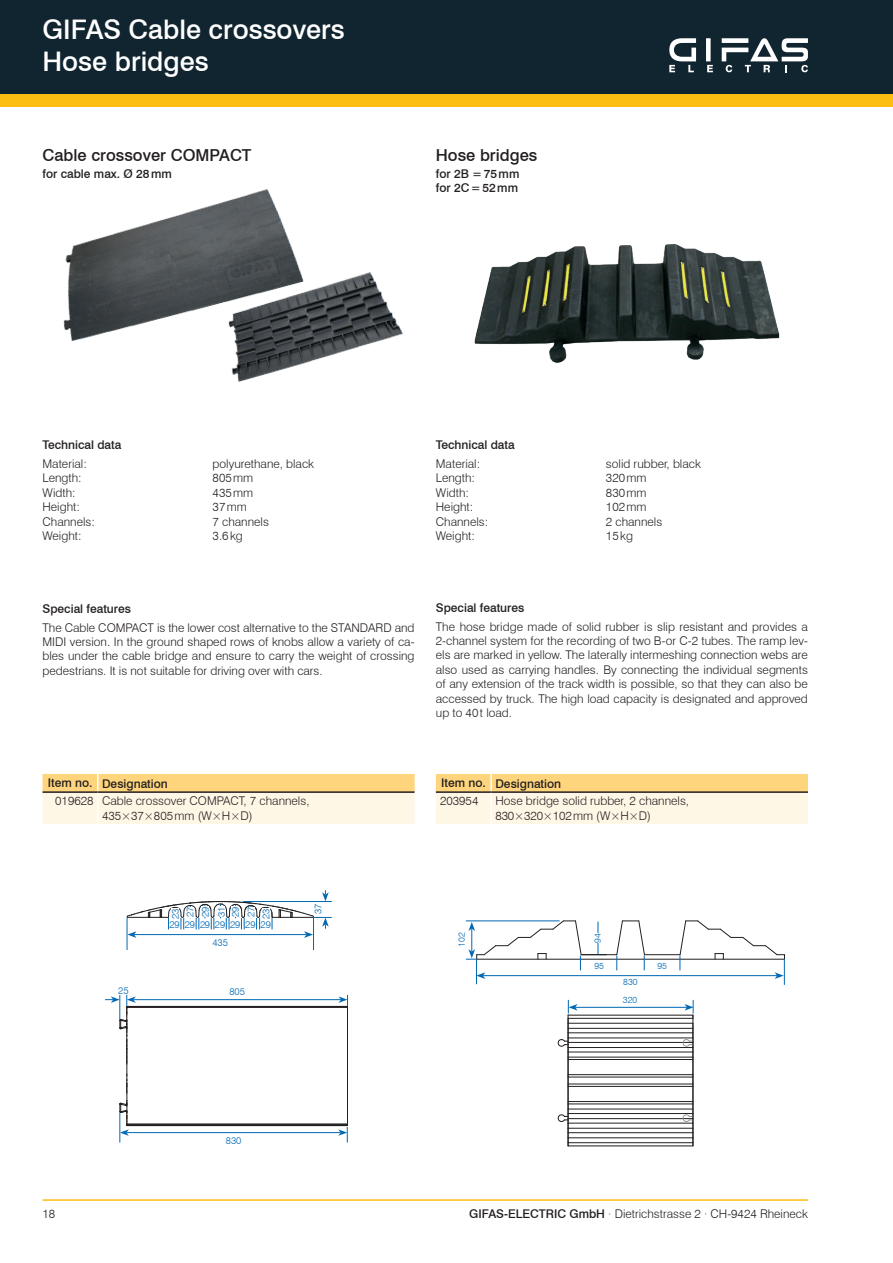
<style>
.page{position:relative;width:893px;height:1263px;background:#fff}
.page>*{position:absolute;margin:0;border:0;box-sizing:border-box;transform-origin:0 0}
.t1{font:500 27px/32.4px "Swiss 721 BT";color:#fff}
.t2{font:500 16.5px "Swiss 721 BT";color:#231f20}
.t3{font:300 12px/14.4px "Swiss 721 BT";color:#231f20;text-align:justify}
.t4{font:500 12px/14.4px "Swiss 721 BT";color:#231f20}
.t5{font:300 9.75px/14.9px "Swiss 721 BT";letter-spacing:-.005em;color:#0168b3}
.t6{font:300 9px "Swiss 721 BT";color:#0168b3}
.s1{font-weight:500}
</style>
<div class="page">
<div style="left:0;top:89px;width:893px;height:17px;background:#fdbe12"></div>
<div style="left:0;top:0;width:893px;height:94px;background:#112530"></div>
<hr style="left:43px;top:1199px;width:765px;height:2px;background:#fdbe12">
<div style="left:706px;top:38px;width:5px;height:23px;background:#fff"></div>
<svg style="left:669px;top:38px;width:27px;height:34px"></svg>
<svg style="left:707px;top:65px;width:6px;height:7px"></svg>
<svg style="left:722px;top:38px;width:86px;height:34px"></svg>
<hr style="left:568px;top:1145px;width:125px;height:1px;background:#231f20">
<hr style="left:568px;top:1142px;width:125px;height:1px;background:#231f20">
<hr style="left:568px;top:1137px;width:125px;height:1px;background:#231f20">
<hr style="left:568px;top:1132px;width:125px;height:1px;background:#231f20">
<hr style="left:568px;top:1128px;width:125px;height:1px;background:#231f20">
<hr style="left:568px;top:1123px;width:125px;height:1px;background:#231f20">
<hr style="left:568px;top:1118px;width:125px;height:1px;background:#231f20">
<hr style="left:568px;top:1113px;width:125px;height:1px;background:#231f20">
<hr style="left:568px;top:1109px;width:125px;height:1px;background:#231f20">
<hr style="left:568px;top:1104px;width:125px;height:1px;background:#231f20">
<hr style="left:568px;top:1101px;width:125px;height:1px;background:#231f20">
<hr style="left:568px;top:1086px;width:125px;height:1px;background:#231f20">
<hr style="left:568px;top:1084px;width:125px;height:1px;background:#231f20">
<hr style="left:568px;top:1077px;width:125px;height:1px;background:#231f20">
<hr style="left:568px;top:1074px;width:125px;height:1px;background:#231f20">
<hr style="left:568px;top:1059px;width:125px;height:1px;background:#231f20">
<hr style="left:568px;top:1057px;width:125px;height:1px;background:#231f20">
<hr style="left:568px;top:1052px;width:125px;height:1px;background:#231f20">
<hr style="left:568px;top:1047px;width:125px;height:1px;background:#231f20">
<hr style="left:568px;top:1042px;width:125px;height:1px;background:#231f20">
<hr style="left:568px;top:1038px;width:125px;height:1px;background:#231f20">
<hr style="left:568px;top:1032px;width:125px;height:1px;background:#231f20">
<hr style="left:568px;top:1028px;width:125px;height:1px;background:#231f20">
<hr style="left:568px;top:1023px;width:125px;height:1px;background:#231f20">
<hr style="left:568px;top:1018px;width:125px;height:1px;background:#231f20">
<hr style="left:568px;top:1015px;width:125px;height:1px;background:#231f20">
<hr style="left:477px;top:959px;width:307px;height:1px;background:#231f20">
<hr style="left:581px;top:954px;width:36px;height:1px;background:#231f20">
<hr style="left:644px;top:954px;width:36px;height:1px;background:#231f20">
<img style="left:474px;top:244px;width:306px;height:119px">
<svg style="left:616px;top:920px;width:29px;height:50px"></svg>
<hr style="left:575px;top:1007px;width:112px;height:1px;background:#0168b3">
<hr style="left:483px;top:975px;width:294px;height:1px;background:#0168b3">
<svg style="left:679px;top:920px;width:106px;height:65px"></svg>
<svg style="left:466px;top:920px;width:140px;height:64px"></svg>
<hr style="left:598px;top:921px;width:1px;height:33px;background:#0168b3">
<svg style="left:557px;top:1000px;width:21px;height:146px"></svg>
<svg style="left:683px;top:1000px;width:11px;height:146px"></svg>
<div style="left:594px;top:933px;width:7px;height:10px;background:#fff"></div>
<img style="left:63px;top:225px;width:81px;height:117px">
<img style="left:144px;top:189px;width:259px;height:193px">
<hr style="left:127px;top:918px;width:1px;height:32px;background:#0168b3">
<hr style="left:313px;top:918px;width:1px;height:32px;background:#0168b3">
<svg style="left:105px;top:995px;width:243px;height:147px"></svg>
<svg style="left:127px;top:890px;width:205px;height:48px"></svg>
<svg style="left:436px;top:774px;width:372px;height:50px;background:#feeac0"></svg>
<hr style="left:436px;top:791px;width:55px;height:2px;background:#231f20">
<hr style="left:491px;top:791px;width:317px;height:2px;background:#231f20">
<hr style="left:490px;top:793px;width:2px;height:31px;background:#fff">
<svg style="left:43px;top:774px;width:372px;height:50px;background:#feeac0"></svg>
<hr style="left:43px;top:791px;width:55px;height:2px;background:#231f20">
<hr style="left:98px;top:791px;width:317px;height:2px;background:#231f20">
<hr style="left:97px;top:793px;width:2px;height:31px;background:#fff">
<h1 class="t1" style="left:43px;top:13px;width:304px">GIFAS Cable crossovers<br>Hose bridges</h1>
<h2 class="t2" style="left:43px;top:145px;width:211px">Cable crossover COMPACT</h2>
<p class="t4" style="left:43px;top:166px;width:131px">for cable max. Ø 28mm</p>
<h2 class="t2" style="left:436px;top:145px;width:103px">Hose bridges</h2>
<p class="t4" style="left:436px;top:166px;width:85px">for 2B =75mm for 2C=52mm</p>
<p class="t4" style="left:43px;top:438px;width:80px">Technical data</p>
<p class="t3" style="left:43px;top:456px;width:46px">Material:</p>
<p class="t3" style="left:213px;top:456px;width:103px">polyurethane, black</p>
<p class="t3" style="left:43px;top:471px;width:41px">Length:</p>
<p class="t3" style="left:213px;top:471px;width:42px">805mm</p>
<p class="t3" style="left:43px;top:485px;width:35px">Width:</p>
<p class="t3" style="left:213px;top:485px;width:42px">435mm</p>
<p class="t3" style="left:43px;top:499px;width:39px">Height:</p>
<p class="t3" style="left:213px;top:499px;width:36px">37mm</p>
<p class="t3" style="left:43px;top:514px;width:54px">Channels:</p>
<p class="t3" style="left:213px;top:514px;width:58px">7 channels</p>
<p class="t3" style="left:43px;top:528px;width:41px">Weight:</p>
<p class="t3" style="left:213px;top:528px;width:32px">3.6kg</p>
<p class="t4" style="left:436px;top:438px;width:80px">Technical data</p>
<p class="t3" style="left:436px;top:456px;width:46px">Material:</p>
<p class="t3" style="left:606px;top:456px;width:96px">solid rubber, black</p>
<p class="t3" style="left:436px;top:471px;width:41px">Length:</p>
<p class="t3" style="left:606px;top:471px;width:42px">320mm</p>
<p class="t3" style="left:436px;top:485px;width:35px">Width:</p>
<p class="t3" style="left:606px;top:485px;width:42px">830mm</p>
<p class="t3" style="left:436px;top:499px;width:39px">Height:</p>
<p class="t3" style="left:606px;top:499px;width:42px">102mm</p>
<p class="t3" style="left:436px;top:514px;width:54px">Channels:</p>
<p class="t3" style="left:606px;top:514px;width:58px">2 channels</p>
<p class="t3" style="left:436px;top:528px;width:41px">Weight:</p>
<p class="t3" style="left:606px;top:528px;width:29px">15kg</p>
<p class="t4" style="left:43px;top:601px;width:90px">Special features</p>
<p class="t3" style="left:43px;top:620px;width:374px">The Cable COMPACT is the lower cost alternative to the STANDARD and MIDI version. In the ground shaped rows of knobs allow a variety of ca&shy;bles under the cable bridge and ensure to carry the weight of crossing pedestrians. It is not suitable for driving over with cars.</p>
<p class="t4" style="left:436px;top:600px;width:90px">Special features</p>
<p class="t3" style="left:436px;top:619px;width:374px">The hose bridge made of solid rubber is slip resistant and provides a 2-channel system for the recording of two B-or C-2 tubes. The ramp lev&shy;els are marked in yellow. The laterally intermeshing connection webs are also used as carrying handles. By connecting the individual segments of any extension of the track width is possible, so that they can also be accessed by truck. The high load capacity is designated and approved up to 40t load.</p>
<p class="t4" style="left:48px;top:776px;width:122px">Item no. Designation</p>
<p class="t3" style="left:102px;top:794px;width:209px;text-indent:-47px">019628 Cable crossover COMPACT, 7 channels,<br>435×37×805mm (W×H×D)</p>
<p class="t4" style="left:441px;top:776px;width:122px">Item no. Designation</p>
<p class="t3" style="left:440px;top:794px;width:40px">203954</p>
<p class="t3" style="left:495px;top:794px;width:195px">Hose bridge solid rubber, 2 channels,<br>830×320×102mm (W×H×D)</p>
<p class="t5" style="left:168px;top:919px;width:13px;rotate:-90deg">23<br>27<br>29</p>
<p class="t5" style="left:214px;top:917px;width:12px;line-height:14.2px;rotate:-90deg">31<br>29</p>
<p class="t5" style="left:243px;top:919px;width:13px;rotate:-90deg">27<br>23</p>
<p class="t5" style="left:170px;top:915px;width:103px;line-height:18.3px;text-align:center">29 29 29 29 29 29 29<br>435</p>
<p class="t5" style="left:118px;top:983px;width:12px">25</p>
<p class="t5" style="left:229px;top:984px;width:17px">805</p>
<p class="t5" style="left:311px;top:914px;width:12px;rotate:-90deg">37</p>
<p class="t6" style="left:456px;top:947px;width:16px;rotate:-90deg">102</p>
<p class="t6" style="left:592px;top:943px;width:11px;rotate:-90deg">94</p>
<p class="t6" style="left:594px;top:960px;width:11px">95</p>
<p class="t6" style="left:657px;top:960px;width:11px">95</p>
<p class="t6" style="left:623px;top:976px;width:16px">830</p>
<p class="t6" style="left:623px;top:995px;width:16px">320</p>
<p class="t5" style="left:226px;top:1133px;width:17px">830</p>
<p class="t3" style="left:43px;top:1207px;width:14px">18</p>
<p class="t3" style="left:469px;top:1207px;width:340px"><span class="s1">GIFAS-ELECTRIC GmbH</span> · Dietrichstrasse 2 · CH-9424 Rheineck</p>
</div>
